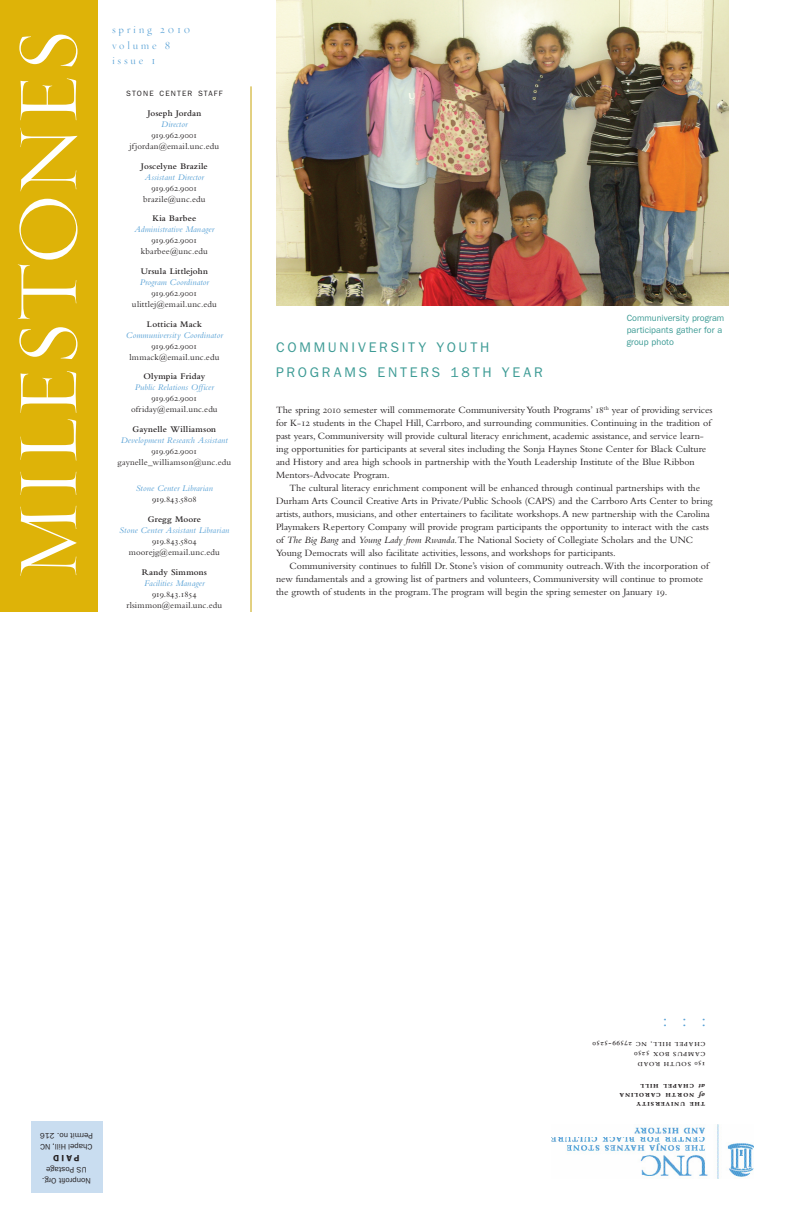
<style>
.page{position:relative;width:792px;height:1224px;background:#fff}
.page>*{position:absolute;margin:0;border:0;box-sizing:border-box;transform-origin:0 0}
.Calendar_Normal{font:18px "Bembo Std";color:#56a0d5}
.Header2{font:14px "ITC Franklin Gothic Std";letter-spacing:.2em;color:#3d9b95}
.t1{font:11px/15.7px "Requiem Fine HTF Roman";letter-spacing:.25em;color:#56a0d5}
.Body_Text_KH{font:10px/13px "Bembo Std";color:#231f20}
.Body_Text_1st_Graph{font:10px/13px "Bembo Std";color:#231f20}
.staff_list_number__e{font:9px "Bembo Std";letter-spacing:.01em;color:#231f20}
.staff_list_title{font:italic 9px "Bembo Std";letter-spacing:.015em;color:#56a0d5}
.staff_list_name{font:600 9px "Bembo Std";letter-spacing:.015em;color:#231f20}
.caption2_KH{font:9px/12px "ITC Franklin Gothic Std";color:#3d9b95}
.staff_list_number__e-2{font:9px "Bembo Std";letter-spacing:.04em;color:#231f20}
.staff_list_number__e-3{font:9px "Bembo Std";letter-spacing:-.02em;color:#231f20}
.staff_list_number__e-4{font:9px "Bembo Std";letter-spacing:-.035em;color:#231f20}
.t2{font:600 9px "ITC Franklin Gothic Std";color:#231f20}
.t3{font:8px "ITC Franklin Gothic Std";color:#231f20}
.Ann_Report_Subhead{font:7.7px "ITC Franklin Gothic Std";letter-spacing:.145em;color:#231f20}
.t4{font:600 7.5px "Bembo Std";letter-spacing:.045em;color:#231f20}
.t5{font:italic 800 7.5px "Bembo Std";color:#231f20}
.t6{font:600 6.5px "Bembo Std";letter-spacing:.15em;color:#231f20}
.t7{font:600 6.5px "Bembo Std";letter-spacing:.13em;color:#231f20}
.t8{font:800 5.9px "Bembo Std";letter-spacing:.17em;color:#231f20}
.s1{font-style:italic}
</style>
<div class="page">
<img style="left:551px;top:1125px;width:203px;height:54px">
<div style="left:0;top:0;width:98px;height:612px;background:#deb308"></div>
<svg style="left:18px;top:35px;width:60px;height:541px"></svg>
<hr style="left:251px;top:86px;width:1px;height:526px;background:#c8a306">
<div style="left:31px;top:1121px;width:72px;height:72px;background:#c9ddf0"></div>
<img style="left:276px;top:0;width:453px;height:305px">
<p class="t1" style="left:112px;top:22px;width:80px">spring 2010 volume 8</p>
<p class="t1" style="left:112px;top:53px;width:45px">issue 1</p>
<p class="Ann_Report_Subhead" style="left:126px;top:89px;width:98px">STONE CENTER STAFF</p>
<p class="staff_list_name" style="left:147px;top:108px;width:56px">Joseph Jordan</p>
<p class="staff_list_title" style="left:161px;top:119px;width:28px">Director</p>
<p class="staff_list_number__e" style="left:151px;top:130px;width:48px">919.962.9001</p>
<p class="staff_list_number__e" style="left:130px;top:141px;width:91px">jfjordan@email.unc.edu</p>
<p class="staff_list_name" style="left:141px;top:161px;width:68px">Joscelyne Brazile</p>
<p class="staff_list_title" style="left:145px;top:172px;width:61px">Assistant Director</p>
<p class="staff_list_number__e" style="left:151px;top:183px;width:48px">919.962.9001</p>
<p class="staff_list_number__e" style="left:143px;top:194px;width:64px">brazile@unc.edu</p>
<p class="staff_list_name" style="left:152px;top:214px;width:45px">Kia Barbee</p>
<p class="staff_list_title" style="left:134px;top:224px;width:81px">Administrative Manager</p>
<p class="staff_list_number__e" style="left:151px;top:235px;width:48px">919.962.9001</p>
<p class="staff_list_number__e" style="left:141px;top:246px;width:68px">kbarbee@unc.edu</p>
<p class="staff_list_name" style="left:141px;top:266px;width:69px">Ursula Littlejohn</p>
<p class="staff_list_title" style="left:140px;top:277px;width:71px">Program Coordinator</p>
<p class="staff_list_number__e" style="left:151px;top:288px;width:48px">919.962.9001</p>
<p class="staff_list_number__e" style="left:132px;top:299px;width:86px">ulittlej@email.unc.edu</p>
<p class="staff_list_name" style="left:147px;top:319px;width:56px">Lotticia Mack</p>
<p class="staff_list_title" style="left:126px;top:330px;width:98px">Communiversity Coordinator</p>
<p class="staff_list_number__e" style="left:151px;top:341px;width:48px">919.962.9001</p>
<p class="staff_list_number__e" style="left:129px;top:352px;width:92px">lmmack@email.unc.edu</p>
<p class="staff_list_name" style="left:144px;top:371px;width:63px">Olympia Friday</p>
<p class="staff_list_title" style="left:135px;top:382px;width:81px">Public Relations Officer</p>
<p class="staff_list_number__e" style="left:151px;top:393px;width:48px">919.962.9001</p>
<p class="staff_list_number__e" style="left:131px;top:404px;width:88px">ofriday@email.unc.edu</p>
<p class="staff_list_name" style="left:133px;top:424px;width:85px">Gaynelle Williamson</p>
<p class="staff_list_title" style="left:121px;top:435px;width:109px">Development Research Assistant</p>
<p class="staff_list_number__e" style="left:151px;top:446px;width:48px">919.962.9001</p>
<p class="staff_list_number__e-2" style="left:118px;top:457px;width:115px">gaynelle_williamson@unc.edu</p>
<p class="staff_list_title" style="left:136px;top:483px;width:79px">Stone Center Librarian</p>
<p class="staff_list_number__e-3" style="left:152px;top:494px;width:46px">919.843.5808</p>
<p class="staff_list_name" style="left:148px;top:514px;width:55px">Gregg Moore</p>
<p class="staff_list_title" style="left:119px;top:525px;width:112px">Stone Center Assistant Librarian</p>
<p class="staff_list_number__e-3" style="left:152px;top:536px;width:46px">919.843.5804</p>
<p class="staff_list_number__e" style="left:129px;top:547px;width:93px">moorejg@email.unc.edu</p>
<p class="staff_list_name" style="left:142px;top:567px;width:67px">Randy Simmons</p>
<p class="staff_list_title" style="left:144px;top:578px;width:62px">Facilities Manager</p>
<p class="staff_list_number__e-4" style="left:152px;top:589px;width:46px">919.843.1854</p>
<p class="staff_list_number__e" style="left:127px;top:600px;width:97px">rlsimmon@email.unc.edu</p>
<p class="Header2" style="left:276px;top:340px;width:94px">Comm univers</p>
<p class="Header2" style="left:402px;top:340px;width:89px">ity Youth</p>
<p class="Header2" style="left:276px;top:365px;width:58px">Pr ograms</p>
<p class="Header2" style="left:377px;top:365px;width:43px">Enters</p>
<p class="Header2" style="left:451px;top:365px;width:63px">18th Year</p>
<p class="caption2_KH" style="left:627px;top:312px;width:99px">Communiversity program participants gather for a group photo</p>
<p class="Body_Text_1st_Graph" style="left:276px;top:404px;width:438px">The spring 2010 semester will commemorate Communiversity Youth Programs’ 18<sup>th</sup> year of providing services for K-12 students in the Chapel Hill, Carrboro, and surrounding communities. Continuing in the tradition of past years, Communiversity will provide cultural literacy enrichment, academic assistance, and service learn&shy;ing opportunities for participants at several sites including the Sonja Haynes Stone Center for Black Culture and History and area high schools in partnership with the Youth Leadership Institute of the Blue Ribbon Mentors-Advocate Program.</p>
<p class="Body_Text_KH" style="left:276px;top:482px;width:438px;text-indent:14px">The cultural literacy enrichment component will be enhanced through continual partnerships with the Durham Arts Council Creative Arts in Private/Public Schools (CAPS) and the Carrboro Arts Center to bring artists, authors, musicians, and other entertainers to facilitate workshops. A new partnership with the Carolina Playmakers Repertory Company will provide program participants the opportunity to interact with the casts of <span class="s1">The Big Bang</span> and <span class="s1">Young Lady from Rwanda</span>. The National Society of Collegiate Scholars and the UNC Young Democrats will also facilitate activities, lessons, and workshops for participants.</p>
<p class="Body_Text_KH" style="left:276px;top:560px;width:434px;text-indent:14px">Communiversity continues to fulfill Dr. Stone’s vision of community outreach. With the incorporation of new fundamentals and a growing list of partners and volunteers, Communiversity will continue to promote the growth of students in the program. The program will begin the spring semester on January 19.</p>
<p class="t3" style="left:93px;top:1140px;width:54px;rotate:-180deg">Permit no. 216</p>
<p class="t3" style="left:93px;top:1151px;width:54px;rotate:-180deg">Chapel H ill, N C</p>
<p class="t2" style="left:80px;top:1163px;width:8px;rotate:-180deg">PAID</p>
<p class="t3" style="left:87px;top:1174px;width:42px;rotate:-180deg">U S Postage</p>
<p class="t3" style="left:91px;top:1185px;width:50px;rotate:-180deg">Nonprofit Org.</p>
<p class="Calendar_Normal" style="left:663px;top:1010px;width:45px">: : :</p>
<p class="t4" style="left:632px;top:1048px;width:41px;rotate:-180deg">27599-5250</p>
<p class="t6" style="left:647px;top:1047px;width:7px;rotate:-180deg">NC</p>
<p class="t6" style="left:671px;top:1047px;width:22px;rotate:-180deg">Hill,</p>
<p class="t6" style="left:706px;top:1047px;width:32px;rotate:-180deg">Chapel</p>
<p class="t4" style="left:650px;top:1058px;width:17px;rotate:-180deg">5250</p>
<p class="t7" style="left:706px;top:1057px;width:54px;rotate:-180deg">Campus Box</p>
<p class="t6" style="left:691px;top:1067px;width:53px;rotate:-180deg">South Road</p>
<p class="t6" style="left:698px;top:1067px;width:5px;rotate:-180deg">0</p>
<p class="t4" style="left:706px;top:1068px;width:9px;rotate:-180deg">15</p>
<p class="t8" style="left:659px;top:1089px;width:19px;rotate:-180deg">hill</p>
<p class="t8" style="left:694px;top:1089px;width:32px;rotate:-180deg">chapel</p>
<p class="t5" style="left:705px;top:1091px;width:8px;rotate:-180deg">at</p>
<p class="t8" style="left:661px;top:1098px;width:43px;rotate:-180deg">carolina</p>
<p class="t8" style="left:694px;top:1098px;width:30px;rotate:-180deg">north</p>
<p class="t5" style="left:705px;top:1100px;width:8px;rotate:-180deg">of</p>
<p class="t8" style="left:685px;top:1107px;width:50px;rotate:-180deg">university</p>
<p class="t8" style="left:705px;top:1107px;width:17px;rotate:-180deg">the</p>
</div>
